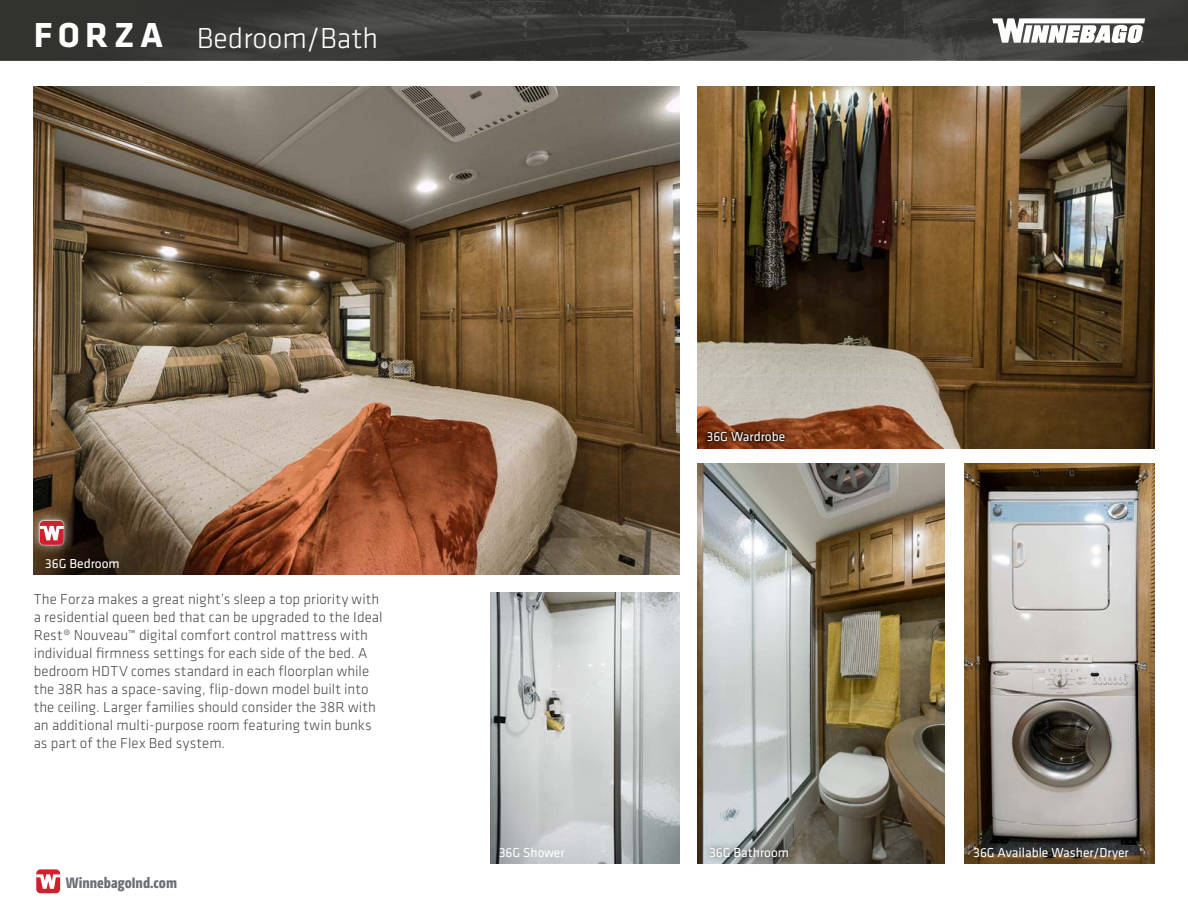
<style>
.page{position:relative;width:1188px;height:918px;background:#fff}
.page>*{position:absolute;margin:0;border:0;box-sizing:border-box;transform-origin:0 0}
.t1{font:300 30px "Klavika";color:#fff}
.t2{font:300 15px/18px "Klavika";letter-spacing:.005em;color:#4d4d4f}
.t3{font:800 15px "Camingo Dos Pro Cd";color:#6a7076}
.t4{font:13.5px "Klavika Basic";color:#fff}
.s1{font-weight:700;font-size:36px}
</style>
<div class="page">
<svg style="left:36px;top:873px;width:25px;height:21px"></svg>
<div style="left:36px;top:869px;width:24px;height:24px;background:#d0202e;border-radius:4px"></div>
<svg style="left:36px;top:874px;width:24px;height:15px"></svg>
<svg style="left:0;top:0;width:1188px;height:60px;background:#393a37"></svg>
<svg style="left:992px;top:18px;width:153px;height:25px"></svg>
<img style="left:698px;top:464px;width:247px;height:400px">
<img style="left:34px;top:86px;width:646px;height:489px">
<img style="left:490px;top:593px;width:190px;height:270px">
<img style="left:698px;top:86px;width:456px;height:362px">
<div style="left:704px;top:428px;width:84px;height:16px;background:#000;opacity:.75"></div>
<div style="left:701px;top:839px;width:96px;height:27px;background:#000;opacity:.75"></div>
<div style="left:28px;top:509px;width:48px;height:48px;background:#fff;opacity:.75"></div>
<svg style="left:38px;top:520px;width:27px;height:26px"></svg>
<div style="left:40px;top:521px;width:24px;height:24px;background:#d0202e;border-radius:4px"></div>
<svg style="left:40px;top:526px;width:24px;height:14px"></svg>
<img style="left:965px;top:464px;width:189px;height:400px">
<h1 class="t1" style="left:34px;top:20px;width:346px"><span class="s1">FOR Z A</span> Bedroom/Bath</h1>
<p class="t4" style="left:45px;top:555px;width:76px">36G Bedroom</p>
<p class="t2" style="left:34px;top:590px;width:350px">The Forza makes a great night’s sleep a top priority with a residential queen bed that can be upgraded to the Ideal Rest® Nouveau™ digital comfort control mattress with individual firmness settings for each side of the bed. A bedroom HDTV comes standard in each floorplan while the 38R has a space-saving, flip-down model built into the ceiling. Larger families should consider the 38R with an additional multi-purpose room featuring twin bunks as part of the Flex Bed system.</p>
<p class="t3" style="left:66px;top:873px;width:113px">WinnebagoInd.com</p>
<p class="t4" style="left:499px;top:844px;width:67px">36G Shower</p>
<p class="t4" style="left:707px;top:428px;width:80px">36G Wardrobe</p>
<p class="t4" style="left:709px;top:844px;width:81px">36G Bathroom</p>
<p class="t4" style="left:973px;top:844px;width:157px">36G Available Washer/Dryer</p>
</div>
